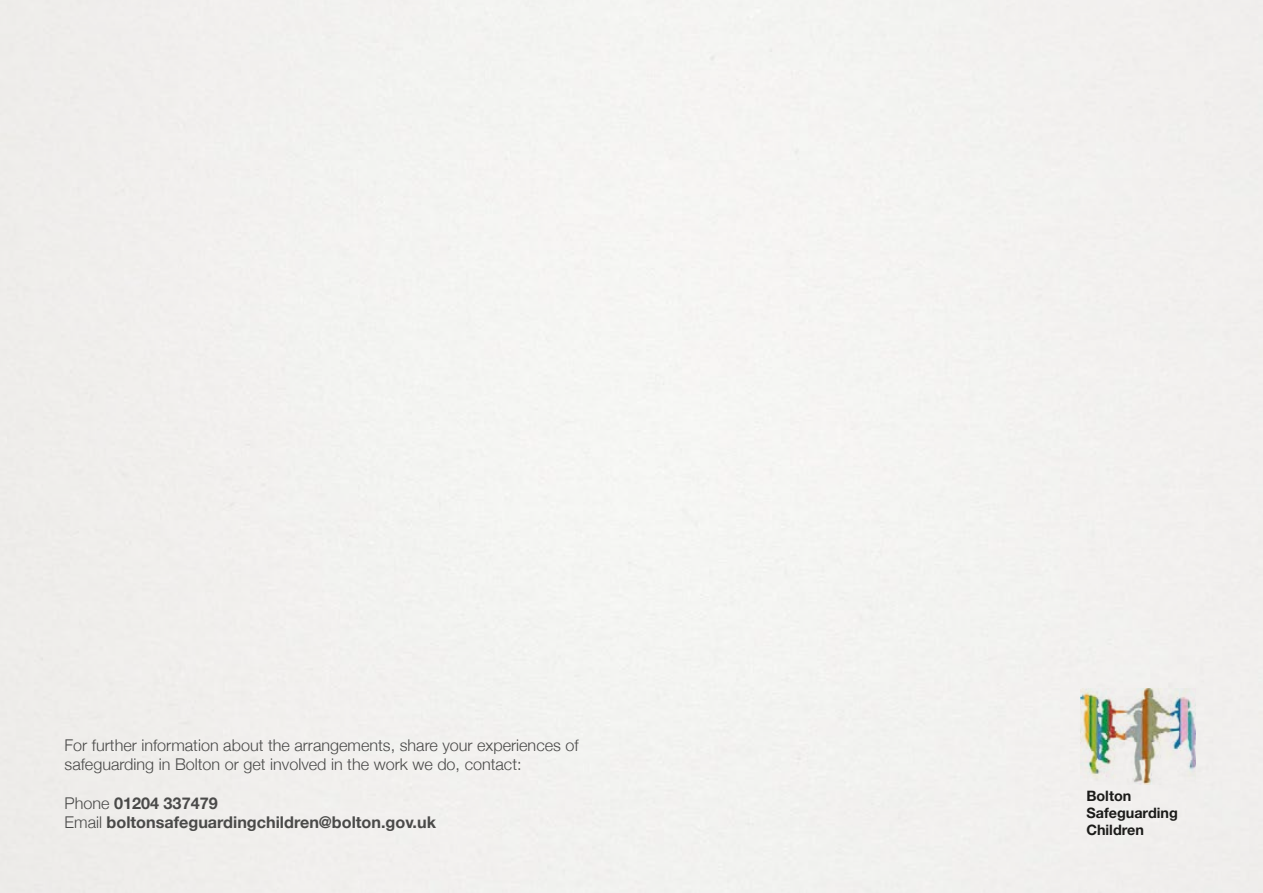
<style>
.page{position:relative;width:1263px;height:893px;background:#fff}
.page>*{position:absolute;margin:0;border:0;box-sizing:border-box;transform-origin:0 0}
.t1{font:300 16.2px/19.5px "Helvetica Neue";color:#4a4a49}
.t2{font:700 16.2px/19.5px "Helvetica Neue";color:#4a4a49}
.t3{font:700 14.4px/17px "Helvetica Neue";color:#1d1d1b}
.s1{font-weight:300}
</style>
<div class="page">
<img style="left:1080px;top:688px;width:116px;height:97px">
<p class="t1" style="left:65px;top:734px;width:516px">For further information about the arrangements, share your experiences of safeguarding in Bolton or get involved in the work we do, contact:</p>
<p class="t2" style="left:65px;top:794px;width:373px"><span class="s1">Phone</span> 01204 337479<br><span class="s1">Email</span> boltonsafeguardingchildren@bolton.gov.uk</p>
<p class="t3" style="left:1086px;top:788px;width:93px">Bolton<br>Safeguarding<br>Children</p>
</div>
